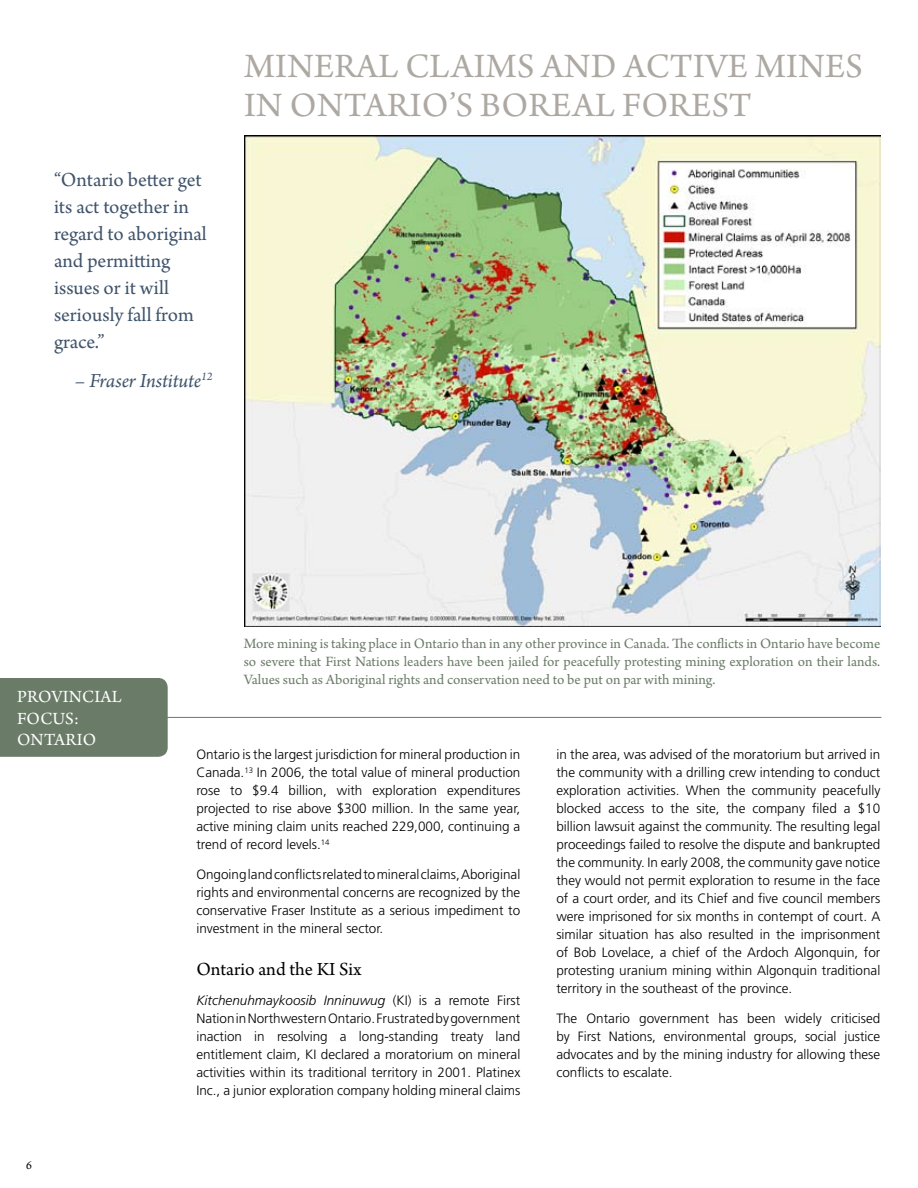
<style>
.page{position:relative;width:918px;height:1188px;background:#fff}
.page>*{position:absolute;margin:0;border:0;box-sizing:border-box;transform-origin:0 0}
.t1{font:36px/39px "Arno Pro";letter-spacing:.01em;color:#ada8a2}
.t2{font:21px/27px "Arno Pro";color:#3f546b}
.t3{font:italic 21px "Arno Pro";letter-spacing:-.005em;color:#3f546b}
.t4{font:19.5px "Arno Pro";color:#000}
.t5{font:18px/21px "Arno Pro";letter-spacing:.015em;color:#fff}
.t6{font:15px/18px "Arno Pro";color:#6a7c68;text-align:justify}
.t7{font:300 13.5px/18px "Frutiger";color:#000;text-align:justify}
.t8{font:12px "Arno Pro";color:#000}
.s1{font-style:italic}
</style>
<div class="page">
<div style="left:0;top:678px;width:168px;height:79px;background:#6a7c68"></div>
<img style="left:244px;top:135px;width:636px;height:492px">
<hr style="left:159px;top:717px;width:722px;height:1px;background:#6a7c68">
<h2 class="t2" style="left:54px;top:168px;width:154px">“Ontario better get its act together in regard to aboriginal and permitting issues or it will seriously fall from grace.”</h2>
<h2 class="t3" style="left:75px;top:369px;width:139px">– Fraser Institute<sup>12</sup></h2>
<h1 class="t1" style="left:244px;top:48px;width:620px">Mineral Claims and ACtive Mines in Ontario’s Boreal Forest</h1>
<h3 class="t5" style="left:17px;top:688px;width:106px">Provinc ial<br>Focus:<br>Ontario</h3>
<p class="t6" style="left:244px;top:636px;width:638px">More mining is taking place in Ontario than in any other province in Canada. The conflicts in Ontario have become so severe that First Nations leaders have been jailed for peacefully protesting mining exploration on their lands.<br>Values such as Aboriginal rights and conservation need to be put on par with mining.</p>
<p class="t8" style="left:26px;top:1159px;width:7px">6</p>
<p class="t7" style="left:196px;top:745px;width:326px">Ontario is the largest jurisdiction for mineral production in Canada.<sup>13</sup> In 2006, the total value of mineral production rose to $9.4 billion, with exploration expenditures projected to rise above $300 million. In the same year, active mining claim units reached 229,000, continuing a trend of record levels.<sup>14</sup></p>
<p class="t7" style="left:196px;top:865px;width:326px">Ongoing land conflicts related to mineral claims, Aboriginal rights and environmental concerns are recognized by the conservative Fraser Institute as a serious impediment to investment in the mineral sector.</p>
<h3 class="t4" style="left:196px;top:958px;width:167px">Ontario and the KI Six</h3>
<p class="t7" style="left:196px;top:991px;width:326px"><span class="s1">Kitchenuhmaykoosib Inninuwug</span> (KI) is a remote First Nation in Northwestern Ontario. Frustrated by government inaction in resolving a long-standing treaty land entitlement claim, KI declared a moratorium on mineral activities within its traditional territory in 2001. Platinex Inc., a junior exploration company holding mineral claims</p>
<p class="t7" style="left:556px;top:745px;width:326px">in the area, was advised of the moratorium but arrived in the community with a drilling crew intending to conduct exploration activities. When the community peacefully blocked access to the site, the company filed a $10 billion lawsuit against the community. The resulting legal proceedings failed to resolve the dispute and bankrupted the community. In early 2008, the community gave notice they would not permit exploration to resume in the face of a court order, and its Chief and five council members were imprisoned for six months in contempt of court. A similar situation has also resulted in the imprisonment of Bob Lovelace, a chief of the Ardoch Algonquin, for protesting uranium mining within Algonquin traditional territory in the southeast of the province.</p>
<p class="t7" style="left:556px;top:1009px;width:325px">The Ontario government has been widely criticised by First Nations, environmental groups, social justice advocates and by the mining industry for allowing these conflicts to escalate.</p>
</div>
